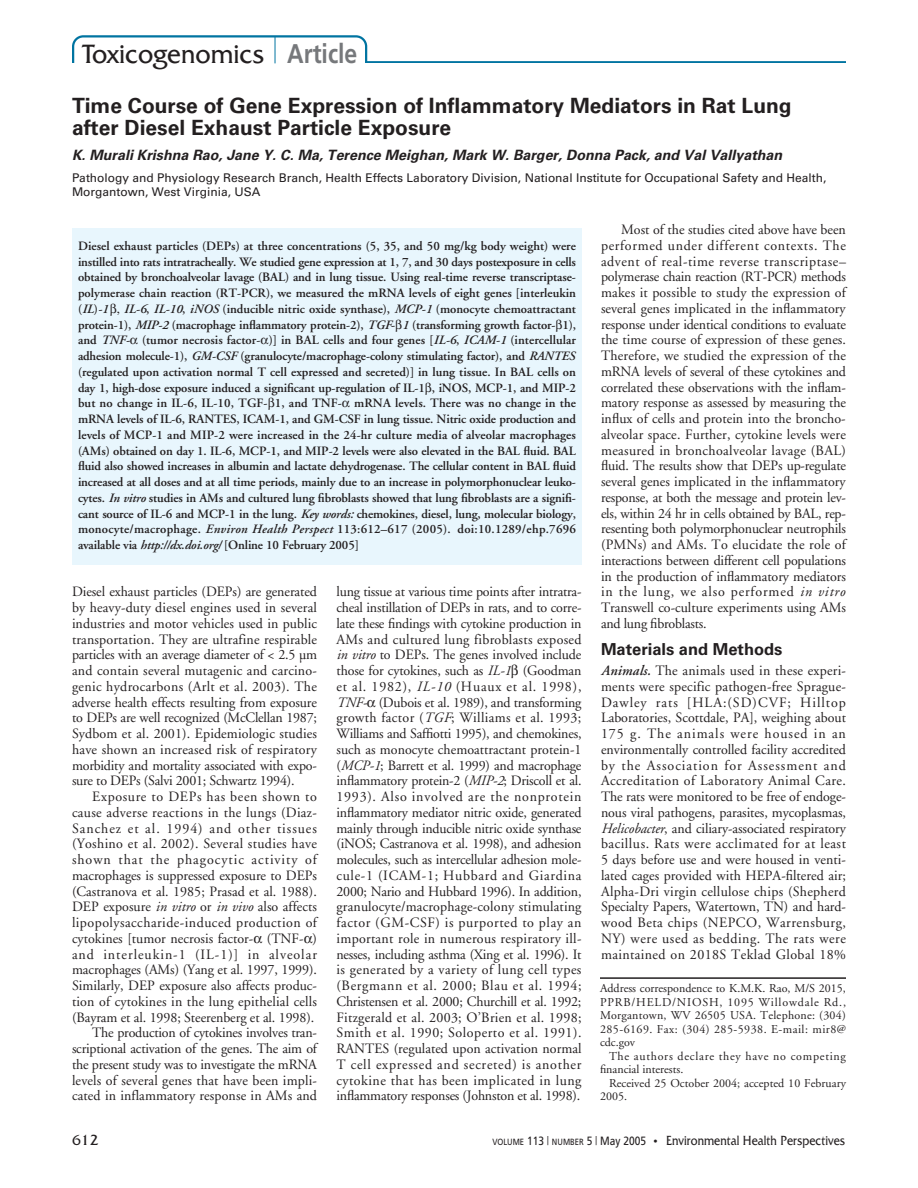
<style>
.page{position:relative;width:918px;height:1188px;background:#fff}
.page>*{position:absolute;margin:0;border:0;box-sizing:border-box;transform-origin:0 0}
.t1{font:27px "Friz Quadrata IT Cby BT";color:#231f20;scale:.95 1}
.t2{font:700 21px/22.5px "Univers";color:#231f20}
.t3{font:700 16.5px "Univers";color:#231f20}
.t4{font:15px "Friz Quadrata IT Cby BT";color:#231f20}
.t5{font:14.25px/15.8px "Adobe Garamond";letter-spacing:.005em;color:#231f20;text-align:justify}
.t6{font:italic 700 14.25px "Univers";color:#231f20}
.t7{font:13.5px "Friz Quadrata IT Cby BT";color:#231f20;scale:.85 1}
.t8{font:600 12.75px/15.8px "Adobe Garamond";letter-spacing:-.01em;color:#231f20;text-align:justify}
.t9{font:12px/13.5px "Adobe Garamond";letter-spacing:.02em;color:#231f20;text-align:justify}
.t10{font:12px/13.5px "Univers";color:#231f20}
.t11{font:12px/13.5px "Adobe Garamond";letter-spacing:.06em;color:#231f20}
.s1{font-family:"Frutiger";font-weight:700;color:#76787b}
.s2{font-style:italic}
.s3{font-weight:600;font-style:italic}
.s4{font-family:"Frutiger";font-size:9px}
.s5{font-family:"Frutiger";font-size:12px}
.s6{font-family:"Frutiger";font-weight:300;font-size:12px}
.s7{font-size:10.5px}
</style>
<div class="page">
<hr style="left:600px;top:977px;width:246px;height:2px;background:#231f20">
<div style="left:72px;top:228px;width:510px;height:337px;background:#e8f6fd"></div>
<hr style="left:295px;top:61px;width:551px;height:2px;background:#0074a1">
<svg style="left:72px;top:35px;width:295px;height:29px"></svg>
<h1 class="t1" style="left:82px;top:44px;width:292px">Toxicogenomics <span class="s1">Article</span></h1>
<h2 class="t2" style="left:72px;top:96px;width:721px">Time Course of Gene Expression of Inflammatory Mediators in Rat Lung after Diesel Exhaust Particle Exposure</h2>
<p class="t6" style="left:72px;top:150px;width:714px">K. Murali Krishna Rao, Jane Y. C. Ma, Terence Meighan, Mark W. Barger, Donna Pack, and Val Vallyathan</p>
<p class="t10" style="left:72px;top:172px;width:756px">Pathology and Physiology Research Branch, Health Effects Laboratory Division, National Institute for Occupational Safety and Health,<br>Morgantown, West Virginia, USA</p>
<p class="t8" style="left:78px;top:239px;width:500px">Diesel exhaust particles (DEPs) at three concentrations (5, 35, and 50 mg/kg body weight) were instilled into rats intratracheally. We studied gene expression at 1, 7, and 30 days postexposure in cells obtained by bronchoalveolar lavage (BAL) and in lung tissue. Using real-time reverse transcriptase&shy;polymerase chain reaction (RT-PCR), we measured the mRNA levels of eight genes [interleukin (<span class="s2">IL</span>)<span class="s2">-1 IL-6</span>, <span class="s2">IL-10</span>, <span class="s2">iNOS</span> (inducible nitric oxide synthase), <span class="s2">MCP-1</span> (monocyte chemoattractant protein-1), <span class="s2">MIP-2</span> (macrophage inflammatory protein-2), <span class="s2">TGF</span>- <span class="s2">1</span> (transforming growth factor- 1), and <span class="s2">TNF-</span> (tumor necrosis factor- )] in BAL cells and four genes [<span class="s2">IL-6</span>, <span class="s2">ICAM-1</span> (intercellular adhesion molecule-1), <span class="s2">GM-CSF</span> (granulocyte/macrophage-colony stimulating factor), and <span class="s2">RANTES </span>(regulated upon activation normal T cell expressed and secreted)] in lung tissue. In BAL cells on day 1, high-dose exposure induced a significant up-regulation of IL-1 , iNOS, MCP-1, and MIP-2 but no change in IL-6, IL-10, TGF- 1, and TNF- mRNA levels. There was no change in the mRNA levels of IL-6, RANTES, ICAM-1, and GM-CSF in lung tissue. Nitric oxide production and levels of MCP-1 and MIP-2 were increased in the 24-hr culture media of alveolar macrophages (AMs) obtained on day 1. IL-6, MCP-1, and MIP-2 levels were also elevated in the BAL fluid. BAL fluid also showed increases in albumin and lactate dehydrogenase. The cellular content in BAL fluid increased at all doses and at all time periods, mainly due to an increase in polymorphonuclear leuko&shy;cytes. <span class="s2">In vitro</span> studies in AMs and cultured lung fibroblasts showed that lung fibroblasts are a signifi&shy;cant source of IL-6 and MCP-1 in the lung. <span class="s2">Key words:</span> chemokines, diesel, lung, molecular biology, monocyte/macrophage. <span class="s2">Environ Health Perspect</span> 113:612–617 (2005). doi:10.1289/ehp.7696 available via <span class="s2">http://dx.doi.org/</span> [Online 10 February 2005]</p>
<p class="t5" style="left:72px;top:585px;width:247px">Diesel exhaust particles (DEPs) are generated by heavy-duty diesel engines used in several industries and motor vehicles used in public transportation. They are ultrafine respirable particles with an average diameter of &lt; 2.5 µm and contain several mutagenic and carcino&shy;genic hydrocarbons (Arlt et al. 2003). The adverse health effects resulting from exposure to DEPs are well recognized (McClellan 1987; Sydbom et al. 2001). Epidemiologic studies have shown an increased risk of respiratory morbidity and mortality associated with expo&shy;sure to DEPs (Salvi 2001; Schwartz 1994).</p>
<p class="t5" style="left:72px;top:790px;width:247px;text-align:right">Exposure to DEPs has been shown to cause adverse reactions in the lungs (Diaz-Sanchez et al. 1994) and other tissues (Yoshino et al. 2002). Several studies have shown that the phagocytic activity of macrophages is suppressed exposure to DEPs (Castranova et al. 1985; Prasad et al. 1988).<br>DEP exposure <span class="s2">in vitro</span> or <span class="s2">in vivo</span> also affects lipopolysaccharide-induced production of cytokines [tumor necrosis factor- (TNF- ) and interleukin-1 (IL-1)] in alveolar macrophages (AMs) (Yang et al. 1997, 1999).<br>Similarly, DEP exposure also affects produc&shy;tion of cytokines in the lung epithelial cells (Bayram et al. 1998; Steerenberg et al. 1998).<br>The production of cytokines involves tran&shy;scriptional activation of the genes. The aim of the present study was to investigate the mRNA levels of several genes that have been impli&shy;cated in inflammatory response in AMs and</p>
<p class="t5" style="left:336px;top:585px;width:247px">lung tissue at various time points after intratra&shy;cheal instillation of DEPs in rats, and to corre&shy;late these findings with cytokine production in AMs and cultured lung fibroblasts exposed <span class="s2">in vitro</span> to DEPs. The genes involved include those for cytokines, such as <span class="s2">IL-1</span> (Goodman et al. 1982), <span class="s2">IL-10</span> (Huaux et al. 1998), <span class="s2">TNF-</span> (Dubois et al. 1989), and transforming growth factor (<span class="s2">TGF</span>; Williams et al. 1993; Williams and Saffiotti 1995), and chemokines, such as monocyte chemoattractant protein-1 (<span class="s2">MCP-1</span>; Barrett et al. 1999) and macrophage inflammatory protein-2 (<span class="s2">MIP-2</span>; Driscoll et al.<br>1993). Also involved are the nonprotein inflammatory mediator nitric oxide, generated mainly through inducible nitric oxide synthase (iNOS; Castranova et al. 1998), and adhesion molecules, such as intercellular adhesion mole&shy;cule-1 (ICAM-1; Hubbard and Giardina 2000; Nario and Hubbard 1996). In addition, granulocyte/macrophage-colony stimulating factor (GM-CSF) is purported to play an important role in numerous respiratory ill&shy;nesses, including asthma (Xing et al. 1996). It is generated by a variety of lung cell types (Bergmann et al. 2000; Blau et al. 1994; Christensen et al. 2000; Churchill et al. 1992; Fitzgerald et al. 2003; O’Brien et al. 1998; Smith et al. 1990; Soloperto et al. 1991).<br>RANTES (regulated upon activation normal T cell expressed and secreted) is another cytokine that has been implicated in lung inflammatory responses (Johnston et al. 1998).</p>
<p class="t5" style="left:601px;top:223px;width:247px;text-indent:20px">Most of the studies cited above have been performed under different contexts. The advent of real-time reverse transcriptase– polymerase chain reaction (RT-PCR) methods makes it possible to study the expression of several genes implicated in the inflammatory response under identical conditions to evaluate the time course of expression of these genes.<br>Therefore, we studied the expression of the mRNA levels of several of these cytokines and correlated these observations with the inflam&shy;matory response as assessed by measuring the influx of cells and protein into the broncho&shy;alveolar space. Further, cytokine levels were measured in bronchoalveolar lavage (BAL) fluid. The results show that DEPs up-regulate several genes implicated in the inflammatory response, at both the message and protein lev&shy;els, within 24 hr in cells obtained by BAL, rep&shy;resenting both polymorphonuclear neutrophils (PMNs) and AMs. To elucidate the role of interactions between different cell populations in the production of inflammatory mediators in the lung, we also performed <span class="s2">in vitro </span>Transwell co-culture experiments using AMs and lung fibroblasts.</p>
<p class="t3" style="left:601px;top:643px;width:183px">Materials and Methods</p>
<p class="t5" style="left:601px;top:664px;width:247px"><span class="s3">Animals.</span> The animals used in these experi&shy;ments were specific pathogen-free Sprague-Dawley rats [HLA:(SD)CVF; Hilltop Laboratories, Scottdale, PA], weighing about 175 g. The animals were housed in an environmentally controlled facility accredited by the Association for Assessment and Accreditation of Laboratory Animal Care.<br>The rats were monitored to be free of endoge&shy;nous viral pathogens, parasites, mycoplasmas, <span class="s2">Helicobacter</span>, and ciliary-associated respiratory bacillus. Rats were acclimated for at least 5 days before use and were housed in venti&shy;lated cages provided with HEPA-filtered air; Alpha-Dri virgin cellulose chips (Shepherd Specialty Papers, Watertown, TN) and hard&shy;wood Beta chips (NEPCO, Warrensburg, NY) were used as bedding. The rats were maintained on 2018S Teklad Global 18%</p>
<p class="t9" style="left:600px;top:983px;width:248px">Address correspondence to K.M.K. Rao, M/S 2015, PPRB/HELD/NIOSH, 1095 Willowdale Rd., Morgantown, WV 26505 USA. Telephone: (304)<br>285-6169. Fax: (304) 285-5938. E-mail: mir8@ cdc.gov</p>
<p class="t11" style="left:600px;top:1050px;width:248px;text-indent:9px">The authors declare they have no competing financial interests.</p>
<p class="t9" style="left:600px;top:1077px;width:248px;text-indent:9px">Received 25 October 2004; accepted 10 February<br>2005.</p>
<p class="t4" style="left:72px;top:1135px;width:28px">612</p>
<p class="t7" style="left:492px;top:1136px;width:417px"><span class="s4">VOLUME</span> <span class="s5">113</span> <span class="s6">|</span> <span class="s4">NUMBER</span> <span class="s5">5</span> <span class="s6">|</span> <span class="s5">May 2005</span> <span class="s7">•</span> Environmental Health Perspectives</p>
</div>
